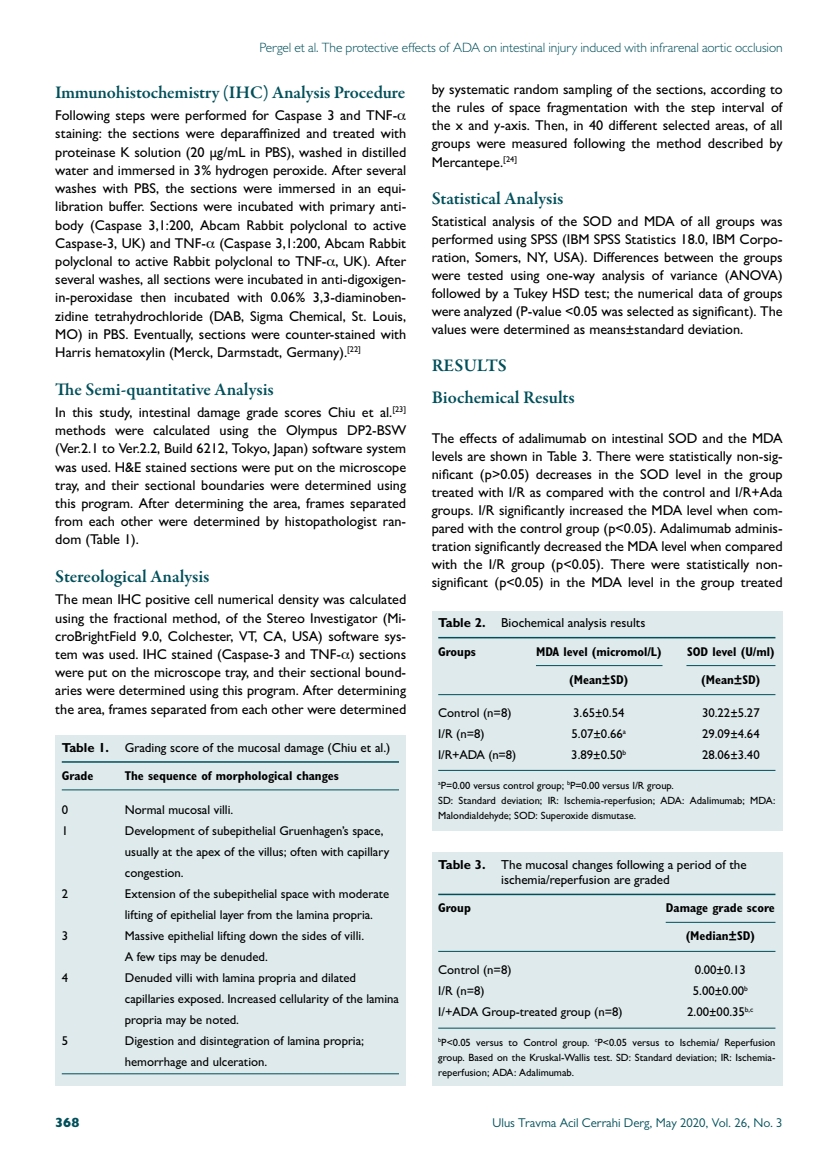
<style>
.page{position:relative;width:838px;height:1170px;background:#fff}
.page>*{position:absolute;margin:0;border:0;box-sizing:border-box;transform-origin:0 0}
.t1{font:600 18px/31.8px "Garamond Premr Pro";letter-spacing:-.005em;color:#004f5a}
.t2{font:500 14.25px/18.1px "Gill Sans MT Pro";color:#000;text-align:justify}
.t3{font:300 13.5px "Gill Sans MT Pro";letter-spacing:-.005em;color:#004f5a}
.t4{font:800 13.5px "Gill Sans MT Pro";color:#004f5a}
.t5{font:500 13.05px/15.6px "Gill Sans MT Pro";color:#000}
.t6{font:500 12.75px/21px "Gill Sans MT Pro";color:#000}
.t7{font:700 condensed 12.75px/28px "Gill Sans MT Pro";color:#000;text-align:center}
.t8{font:12.75px "Gill Sans MT Pro";color:#004f5a}
.t9{font:500 10.5px/15px "Gill Sans MT Pro";color:#000}
.s1{font-weight:700}
</style>
<div class="page">
<div style="left:55px;top:735px;width:351px;height:350px;background:#deeaec"></div>
<hr style="left:62px;top:761px;width:337px;height:1px;background:#004f5a">
<hr style="left:62px;top:1073px;width:337px;height:1px;background:#004f5a">
<hr style="left:62px;top:789px;width:337px;height:1px;background:#004f5a">
<div style="left:432px;top:611px;width:350px;height:219px;background:#deeaec"></div>
<hr style="left:438px;top:637px;width:337px;height:1px;background:#004f5a">
<hr style="left:438px;top:770px;width:337px;height:1px;background:#004f5a">
<hr style="left:536px;top:665px;width:126px;height:1px;background:#004f5a">
<hr style="left:686px;top:665px;width:89px;height:1px;background:#004f5a">
<hr style="left:438px;top:694px;width:337px;height:1px;background:#004f5a">
<div style="left:432px;top:851px;width:350px;height:234px;background:#deeaec"></div>
<hr style="left:438px;top:893px;width:337px;height:2px;background:#004f5a">
<hr style="left:438px;top:1027px;width:337px;height:1px;background:#004f5a">
<hr style="left:665px;top:921px;width:110px;height:1px;background:#004f5a">
<hr style="left:438px;top:950px;width:337px;height:1px;background:#004f5a">
<p class="t3" style="left:259px;top:39px;width:525px">Pergel et al. The protective effects of ADA on intestinal injury induced with infrarenal aortic occlusion</p>
<p class="t1" style="left:55px;top:77px;width:351px">Immunohistochemistry (IHC) Analysis Procedure</p>
<p class="t2" style="left:55px;top:106px;width:352px;text-align:left">Following steps were performed for Caspase 3 and TNF&shy;staining: the sections were deparaffinized and treated with proteinase K solution (20 μg/mL in PBS), washed in distilled water and immersed in 3% hydrogen peroxide. After several washes with PBS, the sections were immersed in an equi&shy;libration buffer. Sections were incubated with primary anti&shy;body (Caspase 3,1:200, Abcam Rabbit polyclonal to active Caspase-3, UK) and TNF- (Caspase 3,1:200, Abcam Rabbit polyclonal to active Rabbit polyclonal to TNF- , UK). After several washes, all sections were incubated in anti-digoxigen&shy;in-peroxidase then incubated with 0.06% 3,3-diaminoben&shy;zidine tetrahydrochloride (DAB, Sigma Chemical, St. Louis, MO) in PBS. Eventually, sections were counter-stained with Harris hematoxylin (Merck, Darmstadt, Germany).<sup>[22]</sup></p>
<p class="t1" style="left:55px;top:373px;width:220px">The Semi-quantitative Analysis</p>
<p class="t2" style="left:55px;top:403px;width:352px">In this study, intestinal damage grade scores Chiu et al.<sup>[23] </sup>methods were calculated using the Olympus DP2-BSW (Ver.2.1 to Ver.2.2, Build 6212, Tokyo, Japan) software system was used. H&amp;E stained sections were put on the microscope tray, and their sectional boundaries were determined using this program. After determining the area, frames separated from each other were determined by histopathologist ran&shy;dom (Table 1).</p>
<p class="t1" style="left:55px;top:560px;width:156px">Stereological Analysis</p>
<p class="t2" style="left:55px;top:590px;width:352px">The mean IHC positive cell numerical density was calculated using the fractional method, of the Stereo Investigator (Mi&shy;croBrightField 9.0, Colchester, VT, CA, USA) software sys&shy;tem was used. IHC stained (Caspase-3 and TNF- ) sections were put on the microscope tray, and their sectional bound&shy;aries were determined using this program. After determining the area, frames separated from each other were determined</p>
<p class="t2" style="left:432px;top:80px;width:352px">by systematic random sampling of the sections, according to the rules of space fragmentation with the step interval of the x and y-axis. Then, in 40 different selected areas, of all groups were measured following the method described by Mercantepe.<sup>[24]</sup></p>
<p class="t1" style="left:432px;top:182px;width:133px">Statistical Analysis</p>
<p class="t2" style="left:432px;top:212px;width:352px">Statistical analysis of the SOD and MDA of all groups was performed using SPSS (IBM SPSS Statistics 18.0, IBM Corpo&shy;ration, Somers, NY, USA). Differences between the groups were tested using one-way analysis of variance (ANOVA) followed by a Tukey HSD test; the numerical data of groups were analyzed (P-value &lt;0.05 was selected as significant). The values were determined as means±standard deviation.</p>
<p class="t1" style="left:432px;top:350px;width:144px">RESULTS<br>Biochemical Results</p>
<p class="t2" style="left:432px;top:429px;width:352px">The effects of adalimumab on intestinal SOD and the MDA levels are shown in Table 3. There were statistically non-sig&shy;nificant (p&gt;0.05) decreases in the SOD level in the group treated with I/R as compared with the control and I/R+Ada groups. I/R significantly increased the MDA level when com&shy;pared with the control group (p&lt;0.05). Adalimumab adminis&shy;tration significantly decreased the MDA level when compared with the I/R group (p&lt;0.05). There were statistically non&shy;significant (p&lt;0.05) in the MDA level in the group treated</p>
<p class="t5" style="left:438px;top:615px;width:209px"><span class="s1">Table 2.</span> Biochemical analysis results</p>
<p class="t7" style="left:438px;top:637px;width:39px">Groups</p>
<p class="t7" style="left:536px;top:637px;width:127px">MDA level (micromol/L)</p>
<p class="t7" style="left:687px;top:637px;width:89px">SOD level (U/ml)</p>
<p class="t7" style="left:569px;top:665px;width:61px">(Mean±SD)</p>
<p class="t7" style="left:701px;top:665px;width:61px">(Mean±SD)</p>
<p class="t6" style="left:438px;top:702px;width:75px">Control (n=8)</p>
<p class="t6" style="left:573px;top:702px;width:53px">3.65±0.54</p>
<p class="t6" style="left:702px;top:702px;width:59px">30.22±5.27</p>
<p class="t6" style="left:438px;top:723px;width:48px">I/R (n=8)</p>
<p class="t6" style="left:571px;top:723px;width:56px">5.07±0.66<sup>a</sup></p>
<p class="t6" style="left:702px;top:723px;width:59px">29.09±4.64</p>
<p class="t6" style="left:438px;top:744px;width:79px">I/R+ADA (n=8)</p>
<p class="t6" style="left:571px;top:744px;width:56px">3.89±0.50<sup>b</sup></p>
<p class="t6" style="left:702px;top:744px;width:59px">28.06±3.40</p>
<p class="t9" style="left:438px;top:777px;width:339px"><sup>a</sup>P=0.00 versus control group; <sup>b</sup>P=0.00 versus I/R group.<br>SD: Standard deviation; IR: Ischemia-reperfusion; ADA: Adalimumab; MDA:<br>Malondialdehyde; SOD: Superoxide dismutase.</p>
<p class="t5" style="left:501px;top:856px;width:247px;text-indent:-63px"><span class="s1">Table 3.</span> The mucosal changes following a period of the ischemia/reperfusion are graded</p>
<p class="t7" style="left:438px;top:893px;width:34px">Group</p>
<p class="t7" style="left:666px;top:893px;width:110px">Damage grade score (Median±SD)</p>
<p class="t6" style="left:438px;top:959px;width:75px">Control (n=8)</p>
<p class="t6" style="left:694px;top:959px;width:53px">0.00±0.13</p>
<p class="t6" style="left:438px;top:980px;width:48px">I/R (n=8)</p>
<p class="t6" style="left:693px;top:980px;width:56px">5.00±0.00<sup>b</sup></p>
<p class="t6" style="left:438px;top:1001px;width:186px">I/+ADA Group-treated group (n=8)</p>
<p class="t6" style="left:687px;top:1001px;width:68px">2.00±00.35<sup>b,c</sup></p>
<p class="t9" style="left:438px;top:1034px;width:339px;text-align:justify"><sup>b</sup>P&lt;0.05 versus to Control group. <sup>c</sup>P&lt;0.05 versus to Ischemia/ Reperfusion group. Based on the Kruskal-Wallis test. SD: Standard deviation; IR: Ischemia&shy;reperfusion; ADA: Adalimumab.</p>
<p class="t5" style="left:62px;top:739px;width:330px"><span class="s1">Table 1.</span> Grading score of the mucosal damage (Chiu et al.)</p>
<p class="t7" style="left:62px;top:761px;width:33px">Grade</p>
<p class="t7" style="left:125px;top:761px;width:215px">The sequence of morphological changes</p>
<p class="t6" style="left:62px;top:798px;width:8px">0</p>
<p class="t6" style="left:125px;top:798px;width:110px">Normal mucosal villi.</p>
<p class="t6" style="left:62px;top:819px;width:8px">1</p>
<p class="t6" style="left:125px;top:819px;width:266px">Development of subepithelial Gruenhagen’s space, usually at the apex of the villus; often with capillary congestion.</p>
<p class="t6" style="left:62px;top:882px;width:8px">2</p>
<p class="t6" style="left:125px;top:882px;width:266px">Extension of the subepithelial space with moderate lifting of epithelial layer from the lamina propria.</p>
<p class="t6" style="left:62px;top:924px;width:8px">3</p>
<p class="t6" style="left:125px;top:924px;width:241px">Massive epithelial lifting down the sides of villi.<br>A few tips may be denuded.</p>
<p class="t6" style="left:62px;top:966px;width:8px">4</p>
<p class="t6" style="left:125px;top:966px;width:276px">Denuded villi with lamina propria and dilated capillaries exposed. Increased cellularity of the lamina propria may be noted.</p>
<p class="t6" style="left:62px;top:1029px;width:8px">5</p>
<p class="t6" style="left:125px;top:1029px;width:241px">Digestion and disintegration of lamina propria; hemorrhage and ulceration.</p>
<p class="t4" style="left:55px;top:1114px;width:26px">368</p>
<p class="t8" style="left:492px;top:1115px;width:291px">Ulus Travma Acil Cerrahi Derg, May 2020, Vol. 26, No. 3</p>
</div>
